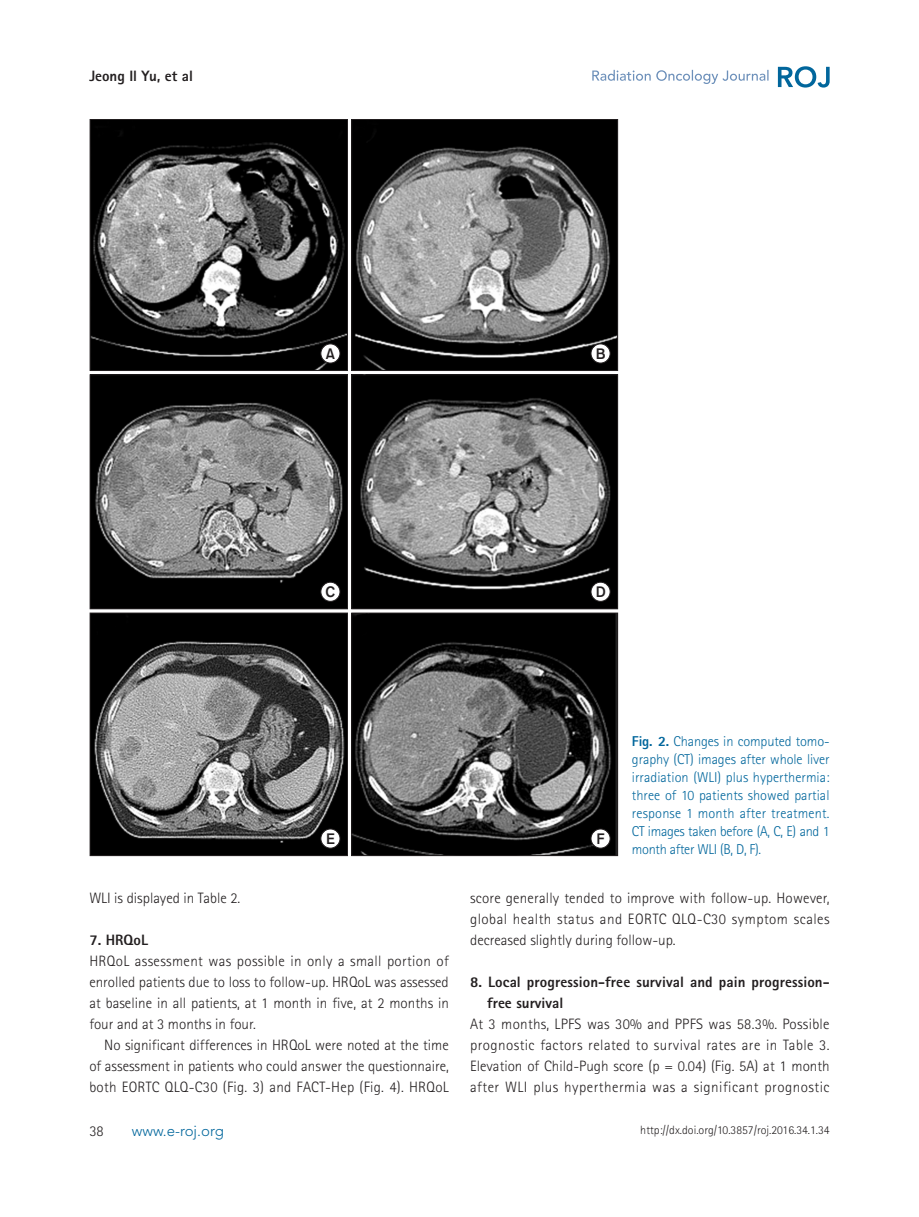
<style>
.page{position:relative;width:919px;height:1217px;background:#fff}
.page>*{position:absolute;margin:0;border:0;box-sizing:border-box;transform-origin:0 0}
.t1{font:300 15px/21px "Rotis Sans Serif Std";letter-spacing:.005em;color:#231f20;text-align:justify}
.t2{font:800 15px/21px "Rotis Sans Serif Std";letter-spacing:.005em;color:#231f20}
.t3{font:300 15px "Avenir LT Std";color:#01669c}
.t4{font:15px "Gothic 725 BT Bold A";color:#231f20}
.t5{font:300 14.25px/18px "Rotis Sans Serif Std";letter-spacing:-.02em;color:#01669c;text-align:justify}
.t6{font:300 12px "Rotis Sans Serif Std";color:#231f20}
.s1{font-weight:800}
</style>
<div class="page">
<svg style="left:777px;top:66px;width:52px;height:22px"></svg>
<svg style="left:592px;top:70px;width:176px;height:14px"></svg>
<svg style="left:90px;top:119px;width:528px;height:736px;background:#515151"></svg>
<p class="t2" style="left:89px;top:65px;width:105px">Jeong Il Yu, et al</p>
<p class="t4" style="left:326px;top:345px;width:11px">A</p>
<p class="t4" style="left:595px;top:345px;width:11px">B</p>
<p class="t4" style="left:325px;top:583px;width:11px">C</p>
<p class="t4" style="left:595px;top:583px;width:12px">D</p>
<p class="t4" style="left:326px;top:829px;width:11px">E</p>
<p class="t4" style="left:596px;top:829px;width:10px">F</p>
<p class="t5" style="left:632px;top:732px;width:199px"><span class="s1">Fig. 2.</span> Changes in computed tomo&shy;graphy (CT) images after whole liver irradiation (WLI) plus hyperthermia: three of 10 patients showed partial response 1 month after treatment.<br>CT images taken before (A, C, E) and 1 month after WLI (B, D, F).</p>
<p class="t1" style="left:89px;top:887px;width:152px">WLI is displayed in Table 2.</p>
<p class="t2" style="left:89px;top:928px;width:60px">7. HRQoL</p>
<p class="t1" style="left:89px;top:950px;width:361px">HRQoL assessment was possible in only a small portion of enrolled patients due to loss to follow-up. HRQoL was assessed at baseline in all patients, at 1 month in five, at 2 months in four and at 3 months in four.</p>
<p class="t1" style="left:89px;top:1034px;width:361px;text-indent:15px">No significant differences in HRQoL were noted at the time of assessment in patients who could answer the questionnaire, both EORTC QLQ-C30 (Fig. 3) and FACT-Hep (Fig. 4). HRQoL</p>
<p class="t1" style="left:470px;top:887px;width:361px">score generally tended to improve with follow-up. However, global health status and EORTC QLQ-C30 symptom scales decreased slightly during follow-up.</p>
<p class="t2" style="left:487px;top:970px;width:344px;text-indent:-17px">8. Local progression-free survival and pain progression&shy;free survival</p>
<p class="t1" style="left:470px;top:1013px;width:361px">At 3 months, LPFS was 30% and PPFS was 58.3%. Possible prognostic factors related to survival rates are in Table 3.<br>Elevation of Child-Pugh score (p = 0.04) (Fig. 5A) at 1 month after WLI plus hyperthermia was a significant prognostic</p>
<p class="t1" style="left:89px;top:1120px;width:16px">38</p>
<p class="t3" style="left:132px;top:1121px;width:94px">www.e-roj.org</p>
<p class="t6" style="left:640px;top:1122px;width:191px">http://dx.doi.org/10.3857/roj.2016.34.1.34</p>
</div>
